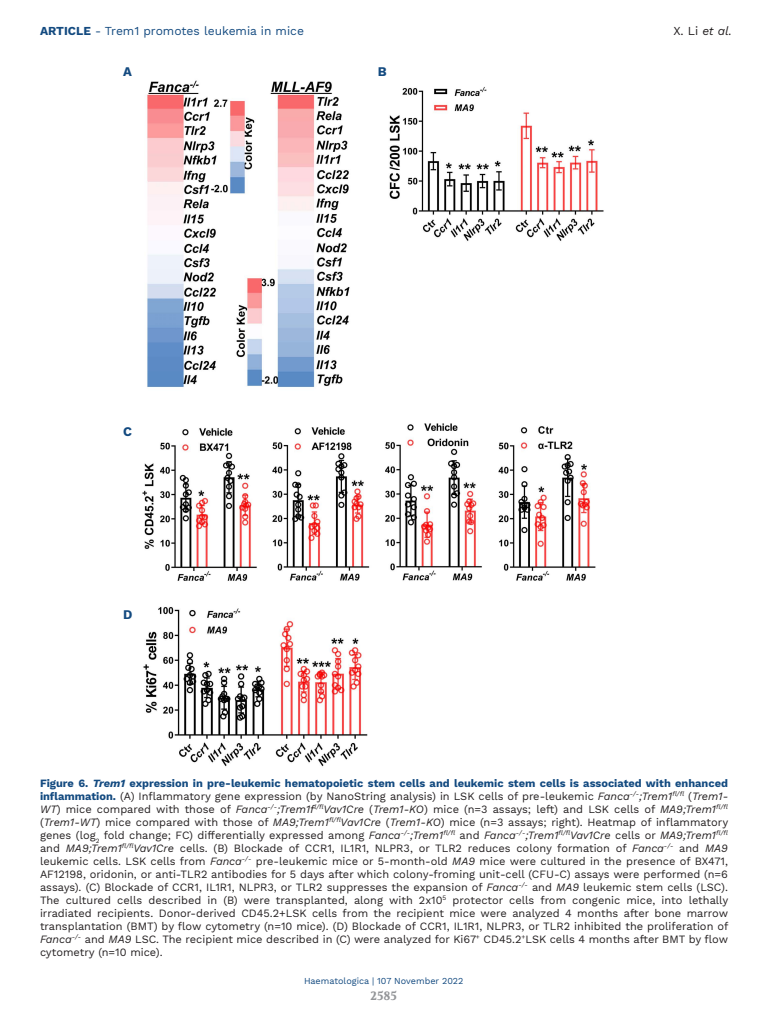
<style>
.page{position:relative;width:768px;height:1024px;background:#fff}
.page>*{position:absolute;margin:0;border:0;box-sizing:border-box;transform-origin:0 0}
.t1{font:700 13px "Work Sans";color:#134a80}
.t2{font:12px "Work Sans";color:#134a80}
.t3{font:italic 12px "Work Sans";color:#231f20}
.t4{font:700 12px "Volkhov";color:#939598}
.t5{font:11px/13px "Work Sans";color:#231f20;text-align:justify}
.t6{font:9px "Work Sans";color:#134a80}
.s1{font-weight:700}
.s2{font-style:normal}
.s3{font-weight:700;color:#134a80}
.s4{font-weight:700;font-style:italic;color:#134a80}
.s5{font-style:italic}
</style>
<div class="page">
<img style="left:142px;top:80px;width:462px;height:687px">
<p class="t2" style="left:40px;top:24px;width:265px"><span class="s1">ARTICLE</span> - Trem1 promotes leukemia in mice</p>
<p class="t3" style="left:673px;top:24px;width:60px"><span class="s2">X. Li</span> et al.</p>
<p class="t1" style="left:123px;top:64px;width:10px">A</p>
<p class="t1" style="left:378px;top:64px;width:10px">B</p>
<p class="t1" style="left:123px;top:424px;width:10px">C</p>
<p class="t1" style="left:123px;top:607px;width:11px">D</p>
<p class="t5" style="left:40px;top:777px;width:690px"><span class="s3">Figure 6.</span> <span class="s4">Trem1</span> <span class="s3">expression in pre-leukemic hematopoietic stem cells and leukemic stem cells is associated with enhanced inflammation.</span> (A) Inflammatory gene expression (by NanoString analysis) in LSK cells of pre-leukemic <span class="s5">Fanca</span><sup>-/-</sup><span class="s5">;Trem1</span><sup>fl/fl</sup> (<span class="s5">Trem1- WT</span>) mice compared with those of <span class="s5">Fanca</span><sup>-/-</sup><span class="s5">;Trem1f</span><sup>l/fl</sup><span class="s5">Vav1Cre</span> (<span class="s5">Trem1-KO</span>) mice (n=3 assays; left) and LSK cells of <span class="s5">MA9;Trem1</span><sup>fl/fl </sup>(<span class="s5">Trem1-WT</span>) mice compared with those of <span class="s5">MA9;Trem1</span><sup>fl/fl</sup><span class="s5">Vav1Cre</span> (<span class="s5">Trem1-KO</span>) mice (n=3 assays; right). Heatmap of inflammatory genes (log<sub>2</sub> fold change; FC) differentially expressed among <span class="s5">Fanca</span><sup>-/-</sup><span class="s5">;Trem1</span><sup>fl/fl</sup> and <span class="s5">Fanca</span><sup>-/-</sup><span class="s5">;Trem1</span><sup>fl/fl</sup><span class="s5">Vav1Cre</span> cells or <span class="s5">MA9;Trem1</span><sup>fl/fl </sup>and <span class="s5">MA9;Trem1</span><sup>fl/fl</sup><span class="s5">Vav1Cre</span> cells. (B) Blockade of CCR1, IL1R1, NLPR3, or TLR2 reduces colony formation of <span class="s5">Fanca</span><sup>-/-</sup> and <span class="s5">MA9 </span>leukemic cells. LSK cells from <span class="s5">Fanca</span><sup>-/-</sup> pre-leukemic mice or 5-month-old <span class="s5">MA9</span> mice were cultured in the presence of BX471, AF12198, oridonin, or anti-TLR2 antibodies for 5 days after which colony-froming unit-cell (CFU-C) assays were performed (n=6 assays). (C) Blockade of CCR1, IL1R1, NLPR3, or TLR2 suppresses the expansion of <span class="s5">Fanca</span><sup>-/-</sup> and <span class="s5">MA9</span> leukemic stem cells (LSC).<br>The cultured cells described in (B) were transplanted, along with 2x10<sup>5</sup> protector cells from congenic mice, into lethally irradiated recipients. Donor-derived CD45.2+LSK cells from the recipient mice were analyzed 4 months after bone marrow transplantation (BMT) by flow cytometry (n=10 mice). (D) Blockade of CCR1, IL1R1, NLPR3, or TLR2 inhibited the proliferation of <span class="s5">Fanca</span><sup>-/-</sup> and <span class="s5">MA9</span> LSC. The recipient mice described in (C) were analyzed for Ki67<sup>+</sup> CD45.2<sup>+</sup>LSK cells 4 months after BMT by flow cytometry (n=10 mice).</p>
<p class="t6" style="left:304px;top:976px;width:161px">Haematologica | 107 November 2022</p>
<p class="t4" style="left:370px;top:988px;width:28px">2585</p>
</div>
